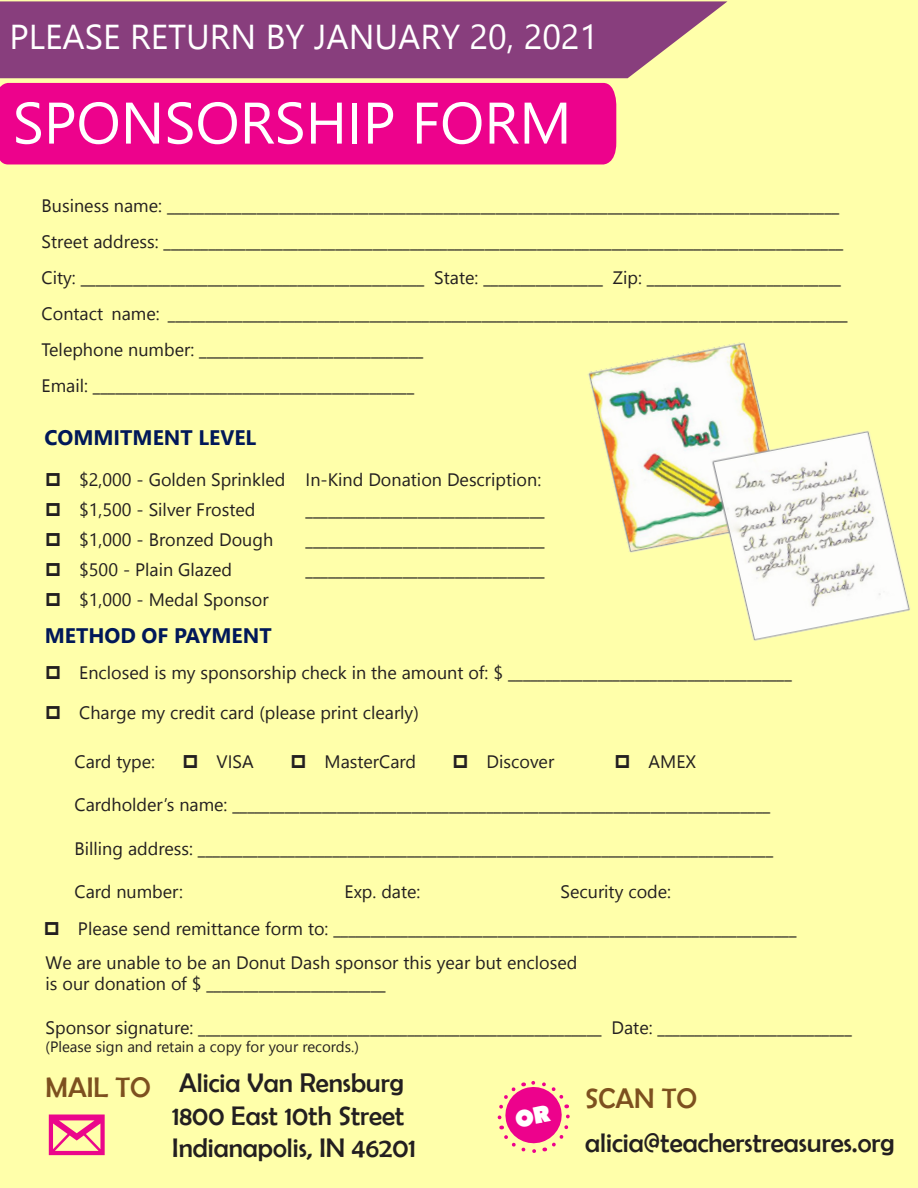
<style>
.page{position:relative;width:918px;height:1188px;background:#ffa}
.page>*{position:absolute;margin:0;border:0;box-sizing:border-box;transform-origin:0 0}
.t1{font:58.5px "Nirmala UI";color:#fff}
.t2{font:34.5px "Nirmala UI";color:#fff}
.t3{font:28.5px "Berlin Sans FB";color:#7d501f}
.t4{font:27px/32.4px "Berlin Sans FB";color:#231f20}
.t5{font:700 21px "Nirmala UI";color:#001859}
.t6{font:18px/30px "Nirmala UI";color:#231f20}
.t7{font:15px "Nirmala UI";color:#231f20}
.s1{font-style:inherit}
</style>
<div class="page">
<img style="left:588px;top:342px;width:323px;height:299px">
<div style="left:0;top:83px;width:616px;height:81px;background:#ed028c"></div>
<svg style="left:0;top:1px;width:727px;height:77px;background:#904c80"></svg>
<svg style="left:49px;top:1115px;width:56px;height:40px"></svg>
<svg style="left:497px;top:1080px;width:73px;height:73px"></svg>
<h2 class="t2" style="left:10px;top:9px;width:590px">PLEASE RETURN BY JANUARY 20, 2021</h2>
<h1 class="t1" style="left:13px;top:75px;width:561px">SPONSORSHIP FORM</h1>
<p class="t6" style="left:42px;top:187px;width:808px;line-height:36px">Business name: __________________________________________________________________________________________ Street address: ___________________________________________________________________________________________ City: ______________________________________________ State: ________________ Zip: __________________________ Contact name: ___________________________________________________________________________________________ Telephone number: ______________________________<br>Email: ___________________________________________</p>
<p class="t5" style="left:44px;top:419px;width:213px">COMMITMENT LEVEL</p>
<p class="t6" style="left:79px;top:463px;width:208px">$2,000 - Golden Sprinkled $1,500 - Silver Frosted $1,000 - Bronzed Dough $500 - Plain Glazed $1,000 - Medal Sponsor</p>
<p class="t6" style="left:306px;top:464px;width:241px">In-Kind Donation Description: ________________________________ ________________________________ ________________________________</p>
<p class="t5" style="left:45px;top:618px;width:228px">METHOD OF PAYMENT</p>
<p class="t6" style="left:79px;top:652px;width:714px;line-height:39.6px">Enclosed is my sponsorship check in the amount of: $ ______________________________________<br>Charge my credit card (please print clearly)</p>
<p class="t6" style="left:75px;top:746px;width:82px">Card type:</p>
<p class="t6" style="left:217px;top:746px;width:39px">VISA</p>
<p class="t6" style="left:325px;top:746px;width:93px">MasterCard</p>
<p class="t6" style="left:487px;top:746px;width:69px">Discover</p>
<p class="t6" style="left:649px;top:746px;width:49px">AMEX</p>
<p class="t6" style="left:75px;top:789px;width:697px">Cardholder’s name: ________________________________________________________________________</p>
<p class="t6" style="left:75px;top:832px;width:700px">Billing address: _____________________________________________________________________________</p>
<p class="t6" style="left:75px;top:875px;width:110px">Card number:</p>
<p class="t6" style="left:345px;top:875px;width:77px">Exp. date:</p>
<p class="t6" style="left:561px;top:875px;width:112px">Security code:</p>
<p class="t6" style="left:78px;top:913px;width:720px">Please send remittance form to: ______________________________________________________________</p>
<p class="t6" style="left:46px;top:951px;width:533px;line-height:21.6px">We are unable to be an Donut Dash sponsor this year but enclosed is our donation of $ ________________________</p>
<p class="t6" style="left:46px;top:1011px;width:808px">Sponsor signature: ______________________________________________________ Date: __________________________</p>
<p class="t7" style="left:46px;top:1034px;width:315px">(Please sign and retain a copy for your records.)</p>
<h3 class="t3" style="left:46px;top:1072px;width:107px">MAIL <span class="s1">TO</span></h3>
<h3 class="t4" style="left:172px;top:1067px;width:245px">Alicia Van Rensburg<br>1800 East 10th Street<br>Indianapolis, IN 46201</h3>
<h3 class="t3" style="left:585px;top:1082px;width:113px">SCAN TO</h3>
<h3 class="t4" style="left:585px;top:1126px;width:311px">alicia@teacherstreasures.org</h3>
</div>
